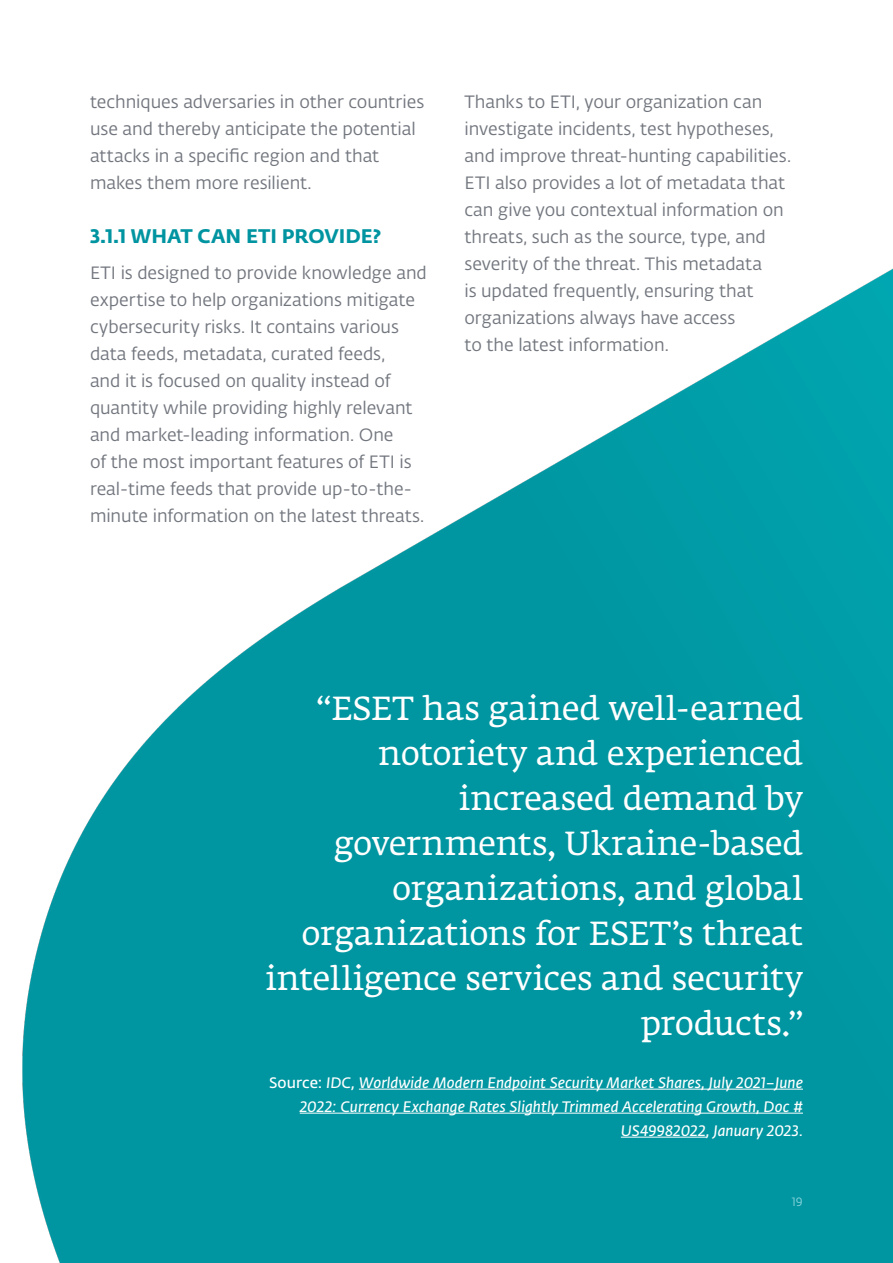
<style>
.page{position:relative;width:893px;height:1263px;background:#fff}
.page>*{position:absolute;margin:0;border:0;box-sizing:border-box;transform-origin:0 0}
.t1{font:33px/45px "Fedra Serif A Std Book LF";letter-spacing:-.005em;color:#fff;text-align:right}
.t2{font:19.5px "Fedra Sans Alt Pro Bold LF";letter-spacing:.005em;color:#0094a1}
.t3{font:17.7px/27px "Fedra Sans Alt Pro Book LF";letter-spacing:-.005em;color:#72767e}
.t4{font:15px/24px "Fedra Sans Alt Pro Demi Italic LF";letter-spacing:.005em;color:#fff;text-align:right}
.t5{font:12px "Fedra Sans Alt Pro Book LF";color:#86d2da}
.s1{font-family:"Fedra Sans Alt Pro Demi LF"}
</style>
<div class="page">
<img style="left:22px;top:268px;width:871px;height:995px">
<hr style="left:359px;top:1089px;width:444px;height:1px;background:#fff">
<hr style="left:300px;top:1113px;width:503px;height:1px;background:#fff">
<hr style="left:621px;top:1137px;width:85px;height:1px;background:#fff">
<p class="t3" style="left:90px;top:88px;width:336px">techniques adversaries in other countries use and thereby anticipate the potential attacks in a specific region and that makes them more resilient.</p>
<p class="t2" style="left:90px;top:220px;width:293px">3.1.1 WHAT CAN ETI PROVIDE?</p>
<p class="t3" style="left:90px;top:259px;width:338px">ETI is designed to provide knowledge and expertise to help organizations mitigate cybersecurity risks. It contains various data feeds, metadata, curated feeds,<br>and it is focused on quality instead of quantity while providing highly relevant and market-leading information. One<br>of the most important features of ETI is real-time feeds that provide up-to-the&shy;minute information on the latest threats.</p>
<p class="t3" style="left:464px;top:88px;width:328px">Thanks to ETI, your organization can investigate incidents, test hypotheses, and improve threat-hunting capabilities.<br>ETI also provides a lot of metadata that can give you contextual information on threats, such as the source, type, and severity of the threat. This metadata<br>is updated frequently, ensuring that organizations always have access<br>to the latest information.</p>
<h1 class="t1" style="left:265px;top:689px;width:539px">“ESET has gained well-earned notoriety and experienced increased demand by governments, Ukraine-based organizations, and global organizations for ESET’s threat intelligence services and security products.”</h1>
<p class="t4" style="left:269px;top:1070px;width:535px"><span class="s1">Source:</span> IDC, Worldwide Modern Endpoint Security Market Shares, July 2021–June<br>2022: Currency Exchange Rates Slightly Trimmed Accelerating Growth, Doc #<br>US49982022, January 2023.</p>
<p class="t5" style="left:792px;top:1193px;width:13px">19</p>
</div>
